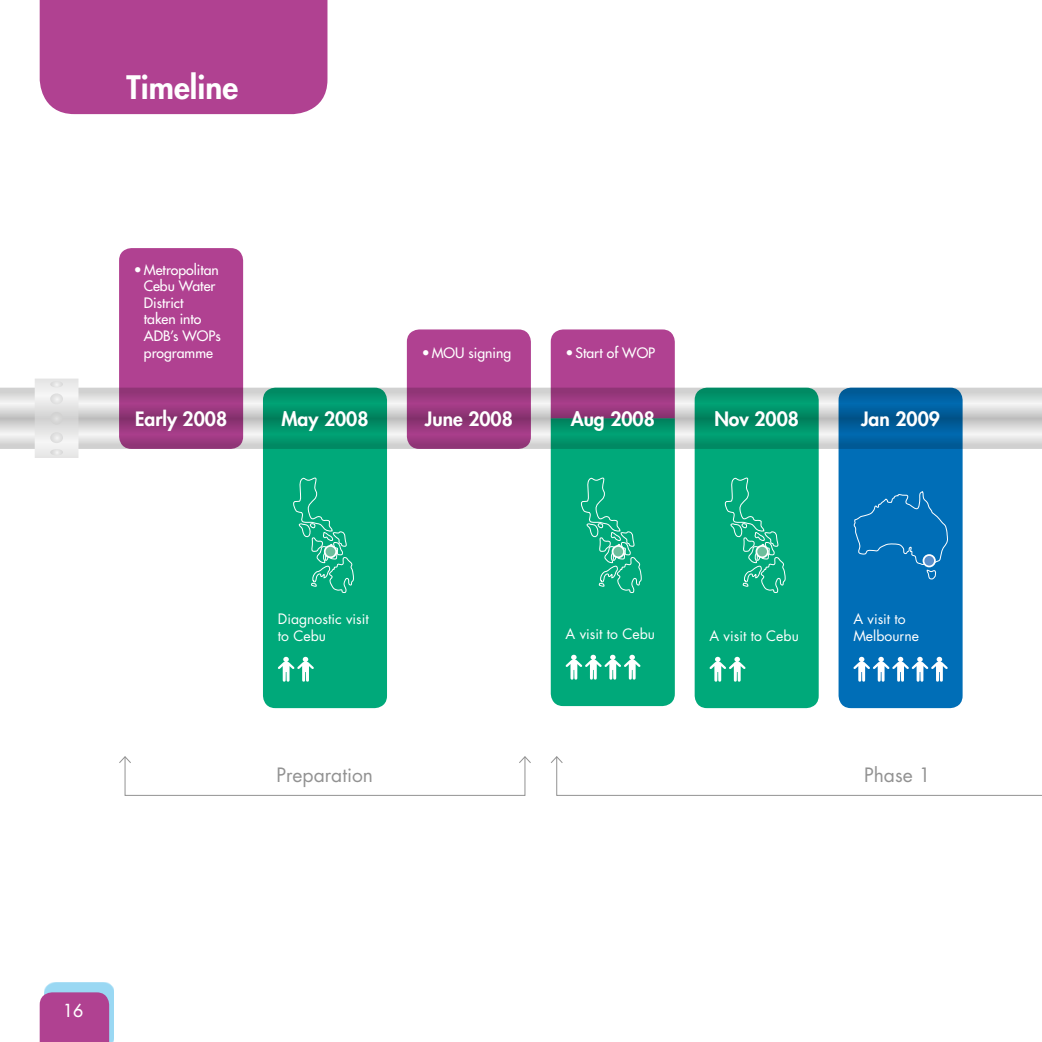
<style>
.page{position:relative;width:1042px;height:1042px;background:#fff}
.page>*{position:absolute;margin:0;border:0;box-sizing:border-box;transform-origin:0 0}
.t1{font:800 31.5px "Futura Std";color:#fff}
.t2{font:800 19.25px "Futura Std";color:#fff}
.t3{font:19.25px "Futura Std";color:#929292}
.t4{font:500 17.5px "Futura Std";color:#fff}
.t5{font:500 14px/16.6px "Futura Std";color:#fff}
.t6{font:14px/17.5px "Futura Std";color:#fff}
</style>
<div class="page">
<div style="left:45px;top:982px;width:69px;height:60px;background:#009fe3;opacity:.4"></div>
<div style="left:40px;top:992px;width:69px;height:50px;background:#b04191"></div>
<div style="left:40px;top:0;width:287px;height:114px;background:#b04191"></div>
<svg style="left:0;top:388px;width:1042px;height:61px;background:#dadadb"></svg>
<svg style="left:35px;top:378px;width:43px;height:80px;fill:#e9e9e9"></svg>
<svg style="left:50px;top:393px;width:13px;height:11px"></svg>
<svg style="left:50px;top:381px;width:13px;height:6px"></svg>
<svg style="left:50px;top:449px;width:13px;height:6px"></svg>
<svg style="left:50px;top:412px;width:13px;height:13px"></svg>
<svg style="left:50px;top:432px;width:13px;height:11px"></svg>
<svg style="left:263px;top:388px;width:124px;height:320px;background:#00a375"></svg>
<svg style="left:278px;top:657px;width:36px;height:24px"></svg>
<svg style="left:694px;top:388px;width:125px;height:320px;background:#02a477"></svg>
<svg style="left:709px;top:657px;width:37px;height:24px"></svg>
<svg style="left:838px;top:388px;width:124px;height:320px;background:#016ab0"></svg>
<svg style="left:853px;top:657px;width:95px;height:24px"></svg>
<svg style="left:119px;top:248px;width:124px;height:201px;background:#a83e8a"></svg>
<svg style="left:407px;top:329px;width:124px;height:120px;background:#a33d87"></svg>
<div style="left:125px;top:756px;width:400px;height:40px;border:1px solid #929292"></div>
<svg style="left:119px;top:756px;width:13px;height:8px"></svg>
<svg style="left:518px;top:756px;width:13px;height:8px"></svg>
<svg style="left:551px;top:756px;width:491px;height:40px"></svg>
<svg style="left:293px;top:476px;width:61px;height:117px;background:#16b085"></svg>
<div style="left:325px;top:546px;width:11px;height:11px;background:#6cbe9c;border-radius:50%"></div>
<div style="left:324px;top:545px;width:13px;height:13px;border:2px solid #fff;border-radius:50%"></div>
<svg style="left:551px;top:329px;width:124px;height:377px;background:#2f9080"></svg>
<div style="left:612px;top:546px;width:12px;height:11px;background:#6cbe9c;border-radius:50%"></div>
<div style="left:612px;top:545px;width:13px;height:13px;border:2px solid #fff;border-radius:50%"></div>
<svg style="left:725px;top:476px;width:61px;height:117px;background:#16b085"></svg>
<div style="left:756px;top:546px;width:12px;height:11px;background:#6cbe9c;border-radius:50%"></div>
<div style="left:755px;top:545px;width:14px;height:13px;border:2px solid #fff;border-radius:50%"></div>
<svg style="left:854px;top:491px;width:94px;height:88px;background:#0a73b9"></svg>
<div style="left:923px;top:555px;width:12px;height:11px;background:#5b8eca;border-radius:50%"></div>
<div style="left:922px;top:554px;width:14px;height:13px;border:2px solid #fff;border-radius:50%"></div>
<h1 class="t1" style="left:127px;top:68px;width:113px">Timeline</h1>
<p class="t5" style="left:144px;top:261px;width:78px;text-indent:-10px">• Metropolitan<br>Cebu Water<br>District<br>taken into<br>ADB’s WOPs programme</p>
<p class="t5" style="left:422px;top:344px;width:91px">• MOU signing</p>
<p class="t5" style="left:566px;top:344px;width:91px">• Start of WOP</p>
<h2 class="t2" style="left:135px;top:407px;width:94px">Early 2008</h2>
<h2 class="t2" style="left:281px;top:407px;width:89px">May 2008</h2>
<h2 class="t2" style="left:425px;top:407px;width:89px">June 2008</h2>
<h2 class="t2" style="left:571px;top:407px;width:86px">Aug 2008</h2>
<h2 class="t2" style="left:714px;top:407px;width:86px">Nov 2008</h2>
<h2 class="t2" style="left:861px;top:407px;width:80px">Jan 2009</h2>
<p class="t6" style="left:278px;top:610px;width:92px">Diagnostic visit to Cebu</p>
<p class="t6" style="left:566px;top:625px;width:91px">A visit to Cebu</p>
<p class="t6" style="left:709px;top:627px;width:91px">A visit to Cebu</p>
<p class="t6" style="left:853px;top:610px;width:67px">A visit to<br>Melbourne</p>
<h2 class="t3" style="left:276px;top:762px;width:98px">Preparation</h2>
<h2 class="t3" style="left:864px;top:762px;width:68px">Phase 1</h2>
<p class="t4" style="left:63px;top:999px;width:22px">16</p>
</div>
